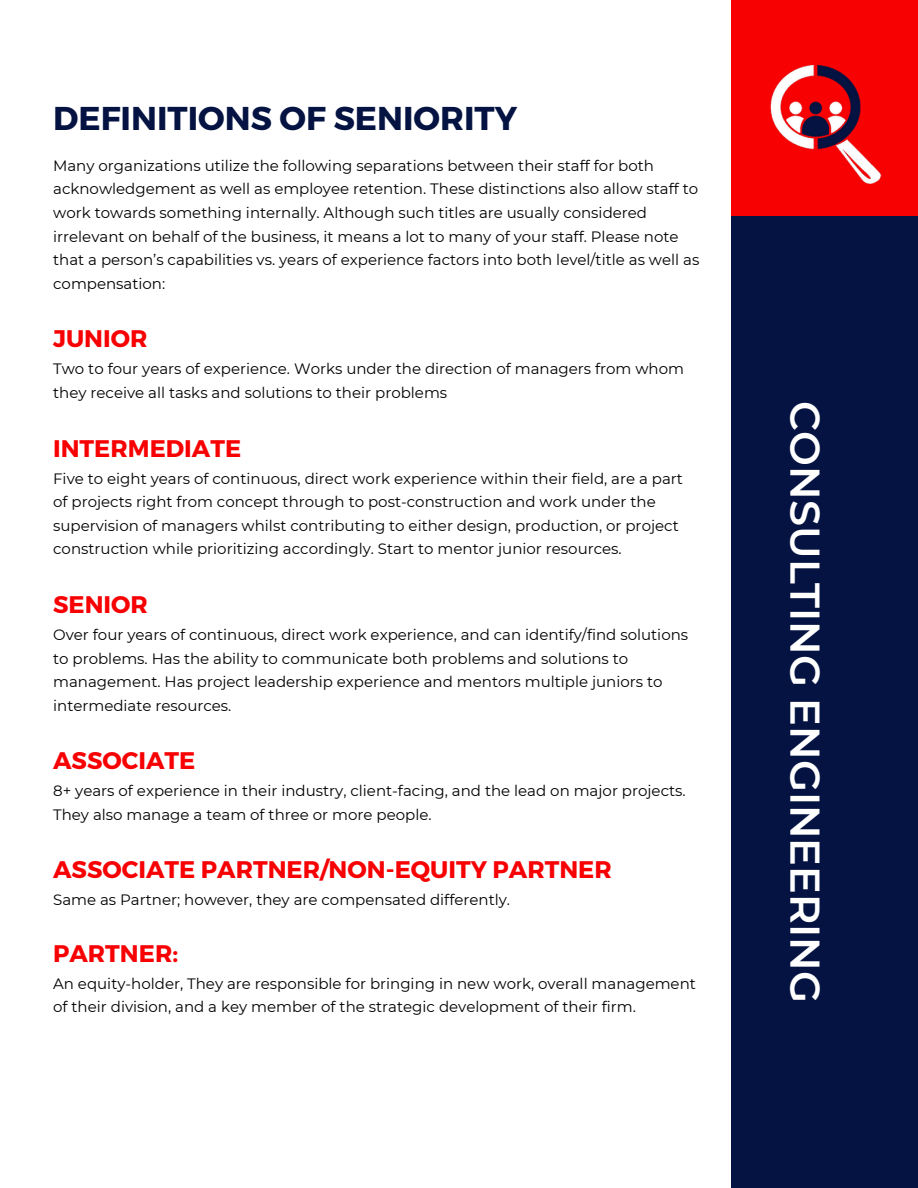
<style>
.page{position:relative;width:918px;height:1188px;background:#fff}
.page>*{position:absolute;margin:0;border:0;box-sizing:border-box;transform-origin:0 0}
.t1{font:600 41.4px "Montserrat";color:#fff}
.t2{font:700 33px "Montserrat";color:#041341}
.t3{font:700 24px "Montserrat";color:#f70103}
.t4{font:15px/23.7px "Montserrat";color:#000}
</style>
<div class="page">
<div style="left:731px;top:0;width:187px;height:229px;background:#f70103"></div>
<div style="left:731px;top:216px;width:187px;height:972px;background:#041341"></div>
<img style="left:770px;top:65px;width:112px;height:118px">
<h2 class="t2" style="left:53px;top:97px;width:466px">DEFINITIONS OF SENIORITY</h2>
<p class="t4" style="left:53px;top:154px;width:648px">Many organizations utilize the following separations between their staff for both acknowledgement as well as employee retention. These distinctions also allow staff to work towards something internally. Although such titles are usually considered irrelevant on behalf of the business, it means a lot to many of your staff. Please note that a person’s capabilities vs. years of experience factors into both level/title as well as compensation:</p>
<h3 class="t3" style="left:53px;top:323px;width:96px">JUNIOR</h3>
<p class="t4" style="left:53px;top:357px;width:632px">Two to four years of experience. Works under the direction of managers from whom they receive all tasks and solutions to their problems</p>
<h3 class="t3" style="left:53px;top:432px;width:190px">INTERMEDIATE</h3>
<p class="t4" style="left:53px;top:466px;width:631px">Five to eight years of continuous, direct work experience within their field, are a part of projects right from concept through to post-construction and work under the supervision of managers whilst contributing to either design, production, or project construction while prioritizing accordingly. Start to mentor junior resources.</p>
<h3 class="t3" style="left:53px;top:589px;width:96px">SENIOR</h3>
<p class="t4" style="left:53px;top:623px;width:637px">Over four years of continuous, direct work experience, and can identify/find solutions to problems. Has the ability to communicate both problems and solutions to management. Has project leadership experience and mentors multiple juniors to intermediate resources.</p>
<h3 class="t3" style="left:53px;top:745px;width:144px">ASSOCIATE</h3>
<p class="t4" style="left:53px;top:779px;width:634px">8+ years of experience in their industry, client-facing, and the lead on major projects.<br>They also manage a team of three or more people.</p>
<h3 class="t3" style="left:53px;top:854px;width:560px">ASSOCIATE PARTNER/NON-EQUITY PARTNER</h3>
<p class="t4" style="left:53px;top:888px;width:459px">Same as Partner; however, they are compensated differently.</p>
<h3 class="t3" style="left:53px;top:938px;width:126px">PARTNER:</h3>
<p class="t4" style="left:53px;top:971px;width:644px">An equity-holder, They are responsible for bringing in new work, overall management of their division, and a key member of the strategic development of their firm.</p>
<h1 class="t1" style="left:830px;top:401px;width:603px;rotate:90deg">CONSULTING ENGINEERING</h1>
</div>
